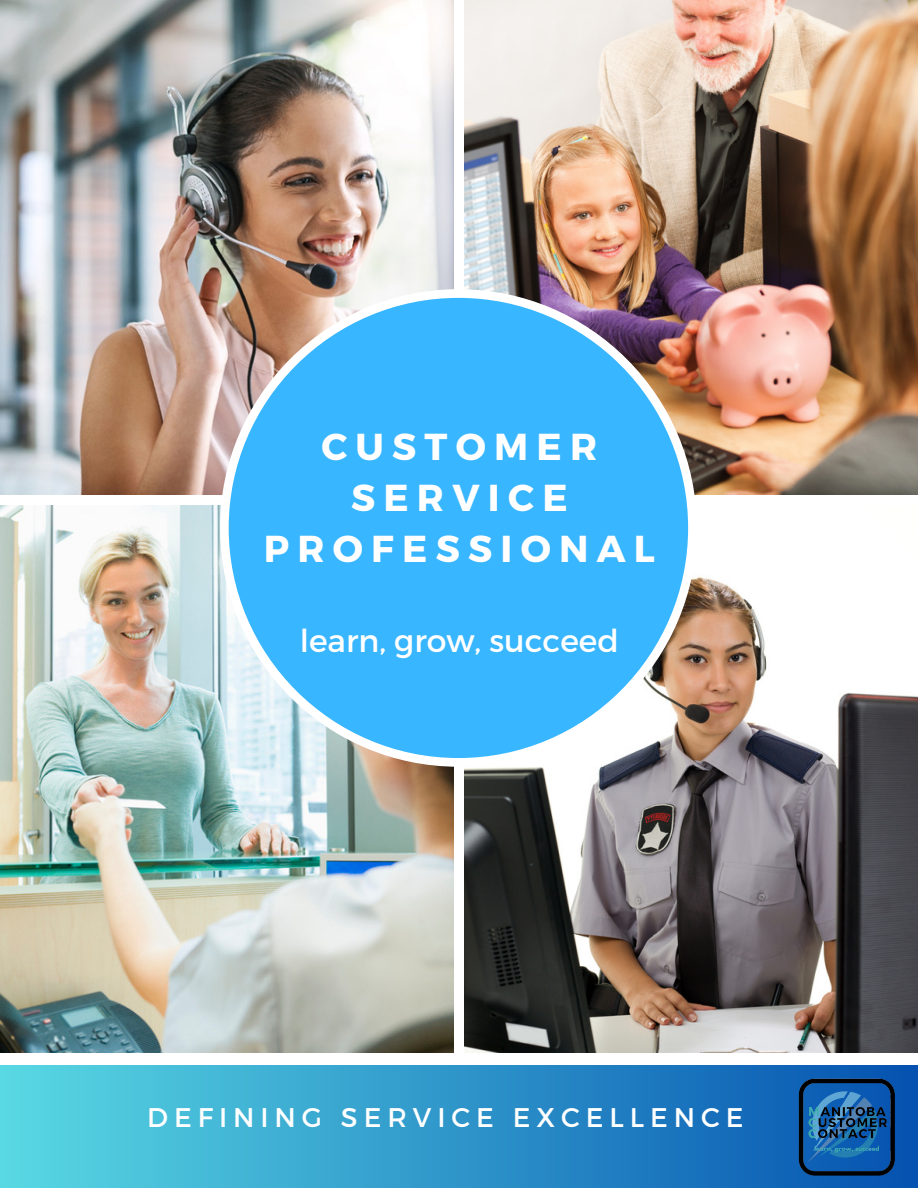
<style>
.page{position:relative;width:918px;height:1188px;background:#fff}
.page>*{position:absolute;margin:0;border:0;box-sizing:border-box;transform-origin:0 0}
.t1{font:700 37.5px/50.7px "Montserrat";letter-spacing:.22em;color:#fff;text-align:center}
.t2{font:31.5px "Montserrat";color:#fff}
.t3{font:27px "Montserrat";letter-spacing:.22em;color:#fff}
</style>
<div class="page">
<img style="left:0;top:0;width:453px;height:495px">
<img style="left:464px;top:0;width:454px;height:495px">
<img style="left:0;top:505px;width:453px;height:548px">
<img style="left:464px;top:576px;width:454px;height:477px">
<svg style="left:220px;top:289px;width:477px;height:478px;background:#5fb7eb"></svg>
<div style="left:0;top:1065px;width:918px;height:123px;background:linear-gradient(to right,#59d9e3,#0451af)"></div>
<img style="left:799px;top:1078px;width:97px;height:101px">
<p class="t1" style="left:264px;top:420px;width:393px">CUSTOMER<br>SERVICE<br>PROFESSIONAL</p>
<p class="t2" style="left:300px;top:621px;width:321px">learn, grow, succeed</p>
<p class="t3" style="left:147px;top:1100px;width:598px">DEFINING SERVICE EXCELLENCE</p>
</div>
